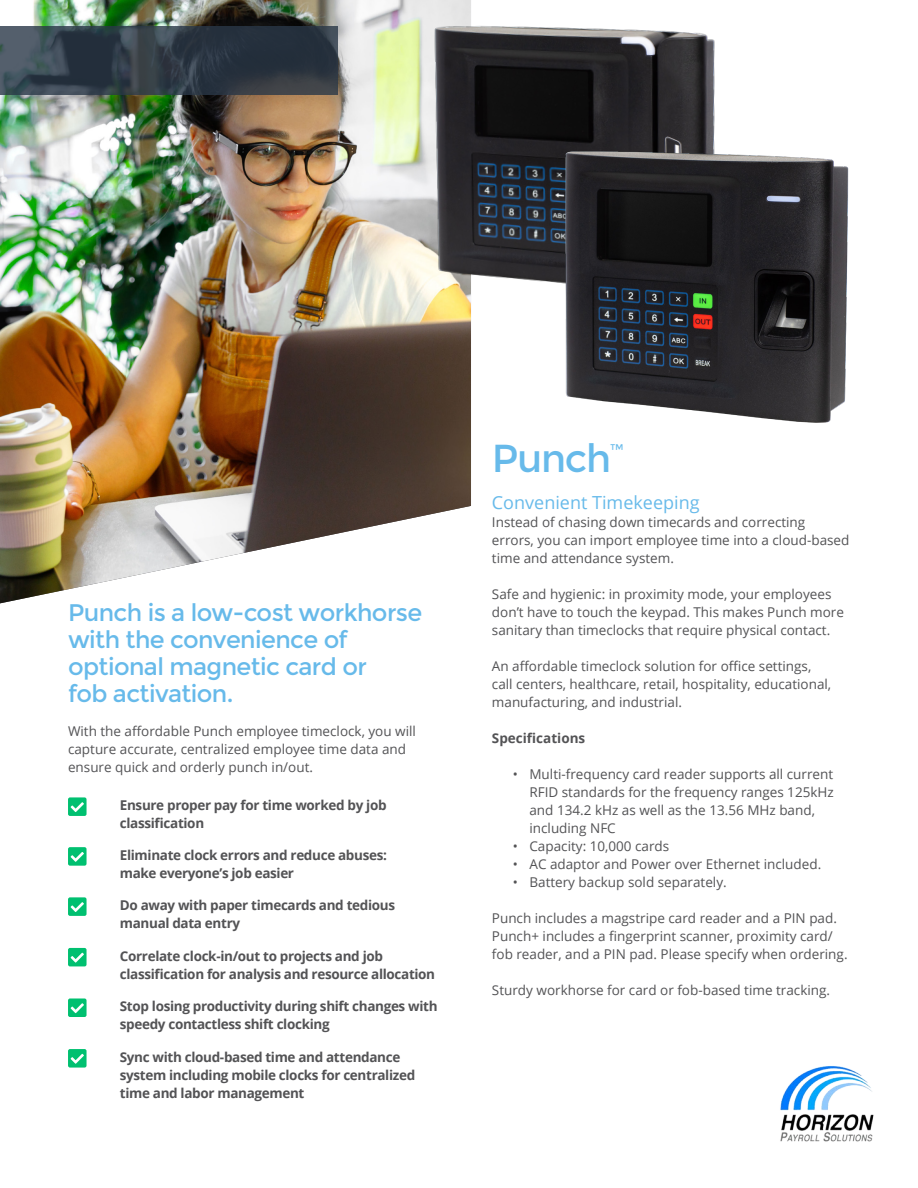
<style>
.page{position:relative;width:918px;height:1188px;background:#fff}
.page>*{position:absolute;margin:0;border:0;box-sizing:border-box;transform-origin:0 0}
.Title_2{font:39px "Montserrat";letter-spacing:-.035em;color:#67baea}
.Title_2-2{font:24px/27px "Montserrat";letter-spacing:-.025em;color:#67baea}
.Body_Text{font:18px "Open Sans";color:#67baea}
.Title_2-3{font:13.95px "Montserrat";color:#67baea}
.Body_Text-2{font:13.5px/18px "Open Sans";color:#535355}
.Body_Text-3{font:700 13.5px/18px "Open Sans";letter-spacing:-.025em;color:#535355}
.Body_Text-4{font:700 13.5px "Open Sans";color:#535355}
</style>
<div class="page">
<img style="left:0;top:0;width:471px;height:603px">
<svg style="left:0;top:26px;width:338px;height:68px;background:#313d47"></svg>
<svg style="left:68px;top:847px;width:19px;height:19px"></svg>
<svg style="left:68px;top:897px;width:19px;height:19px"></svg>
<svg style="left:68px;top:948px;width:19px;height:18px"></svg>
<svg style="left:68px;top:998px;width:19px;height:19px"></svg>
<svg style="left:68px;top:1049px;width:19px;height:19px"></svg>
<svg style="left:68px;top:797px;width:19px;height:19px"></svg>
<img style="left:429px;top:15px;width:286px;height:295px">
<img style="left:563px;top:144px;width:286px;height:279px">
<img style="left:780px;top:1066px;width:94px;height:76px">
<p class="Title_2-2" style="left:68px;top:600px;width:356px">Punch is a low-cost workhorse with the convenience of optional magnetic card or</p>
<p class="Title_2-2" style="left:68px;top:681px;width:167px">fob activation.</p>
<p class="Body_Text-2" style="left:68px;top:721px;width:350px">With the affordable Punch employee timeclock, you will capture accurate, centralized employee time data and ensure quick and orderly punch in/out.</p>
<p class="Body_Text-3" style="left:120px;top:796px;width:268px">Ensure proper pay for time worked by job classification</p>
<p class="Body_Text-3" style="left:120px;top:846px;width:269px">Eliminate clock errors and reduce abuses:</p>
<p class="Body_Text-3" style="left:120px;top:864px;width:176px">make everyone’s job easier</p>
<p class="Body_Text-3" style="left:120px;top:896px;width:277px">Do away with paper timecards and tedious</p>
<p class="Body_Text-3" style="left:120px;top:914px;width:122px">manual data entry</p>
<p class="Body_Text-3" style="left:120px;top:946px;width:317px">Correlate clock-in/out to projects and job classification for analysis and resource allocation</p>
<p class="Body_Text-3" style="left:120px;top:997px;width:319px">Stop losing productivity during shift changes with speedy contactless shift clocking</p>
<p class="Body_Text-3" style="left:120px;top:1047px;width:297px">Sync with cloud-based time and attendance system including mobile clocks for centralized time and labor management</p>
<p class="Title_2" style="left:492px;top:436px;width:121px">Punch</p>
<p class="Title_2-3" style="left:610px;top:441px;width:15px">™</p>
<p class="Body_Text" style="left:492px;top:490px;width:209px">Convenient Timekeeping</p>
<p class="Body_Text-2" style="left:492px;top:512px;width:359px">Instead of chasing down timecards and correcting errors, you can import employee time into a cloud-based time and attendance system.</p>
<p class="Body_Text-2" style="left:492px;top:584px;width:354px">Safe and hygienic: in proximity mode, your employees don’t have to touch the keypad. This makes Punch more sanitary than timeclocks that require physical contact.</p>
<p class="Body_Text-2" style="left:492px;top:656px;width:341px">An affordable timeclock solution for office settings, call centers, healthcare, retail, hospitality, educational, manufacturing, and industrial.</p>
<p class="Body_Text-4" style="left:492px;top:728px;width:95px">Specifications</p>
<p class="Body_Text-2" style="left:513px;top:764px;width:322px">• Multi-frequency card reader supports all current</p>
<p class="Body_Text-2" style="left:529px;top:782px;width:306px">RFID standards for the frequency ranges 125kHz</p>
<p class="Body_Text-2" style="left:529px;top:800px;width:287px">and 134.2 kHz as well as the 13.56 MHz band,</p>
<p class="Body_Text-2" style="left:529px;top:818px;width:88px">including NFC</p>
<p class="Body_Text-2" style="left:513px;top:836px;width:158px">• Capacity: 10,000 cards</p>
<p class="Body_Text-2" style="left:513px;top:854px;width:310px">• AC adaptor and Power over Ethernet included.</p>
<p class="Body_Text-2" style="left:513px;top:872px;width:215px">• Battery backup sold separately.</p>
<p class="Body_Text-2" style="left:492px;top:908px;width:347px">Punch includes a magstripe card reader and a PIN pad.</p>
<p class="Body_Text-2" style="left:492px;top:926px;width:357px">Punch+ includes a fingerprint scanner, proximity card/ fob reader, and a PIN pad. Please specify when ordering.</p>
<p class="Body_Text-2" style="left:492px;top:980px;width:340px">Sturdy workhorse for card or fob-based time tracking.</p>
</div>
